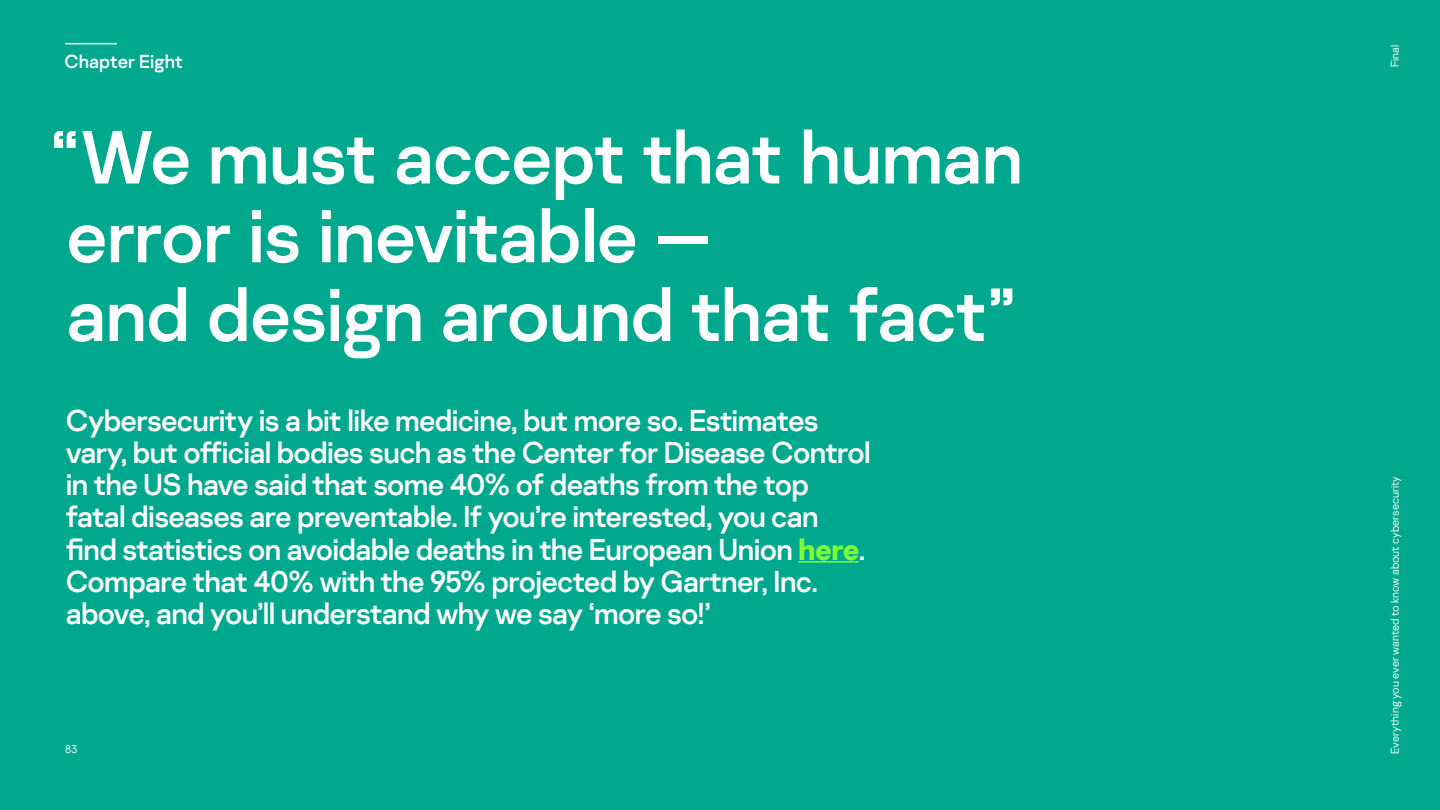
<style>
.page{position:relative;width:1440px;height:810px;background:#fff}
.page>*{position:absolute;margin:0;border:0;box-sizing:border-box;transform-origin:0 0}
.t1{font:75px/78.8px "Kaspersky Sans";letter-spacing:-.01em;color:#fff}
.t2{font:30px/32.2px "Kaspersky Sans";letter-spacing:-.025em;color:#fff}
.t3{font:18.75px "Kaspersky Sans";color:#fff}
.t4{font:300 11.25px "Kaspersky Sans";color:#fff}
.s1{font-weight:700;color:#7eff33}
</style>
<div class="page">
<div style="left:0;top:0;width:1440px;height:809px;background:#00a88e"></div>
<hr style="left:798px;top:561px;width:61px;height:2px;background:#7eff33">
<hr style="left:65px;top:43px;width:52px;height:1px;background:#fff">
<p class="t3" style="left:65px;top:50px;width:120px">Chapter Eight</p>
<p class="t4" style="left:1388px;top:67px;width:24px;rotate:-90deg">Final</p>
<h1 class="t1" style="left:50px;top:118px;width:974px">“We must accept that human error is inevitable —<br>and design around that fact”</h1>
<p class="t2" style="left:66px;top:404px;width:806px">Cybersecurity is a bit like medicine, but more so. Estimates vary, but official bodies such as the Center for Disease Control in the US have said that some 40% of deaths from the top fatal diseases are preventable. If you’re interested, you can find statistics on avoidable deaths in the European Union <span class="s1">here</span>.<br>Compare that 40% with the 95% projected by Gartner, Inc. above, and you’ll understand why we say ‘more so!’</p>
<p class="t4" style="left:65px;top:742px;width:14px">83</p>
<p class="t4" style="left:1388px;top:754px;width:279px;rotate:-90deg">Everything you ever wanted to know about cybersecurity</p>
</div>
